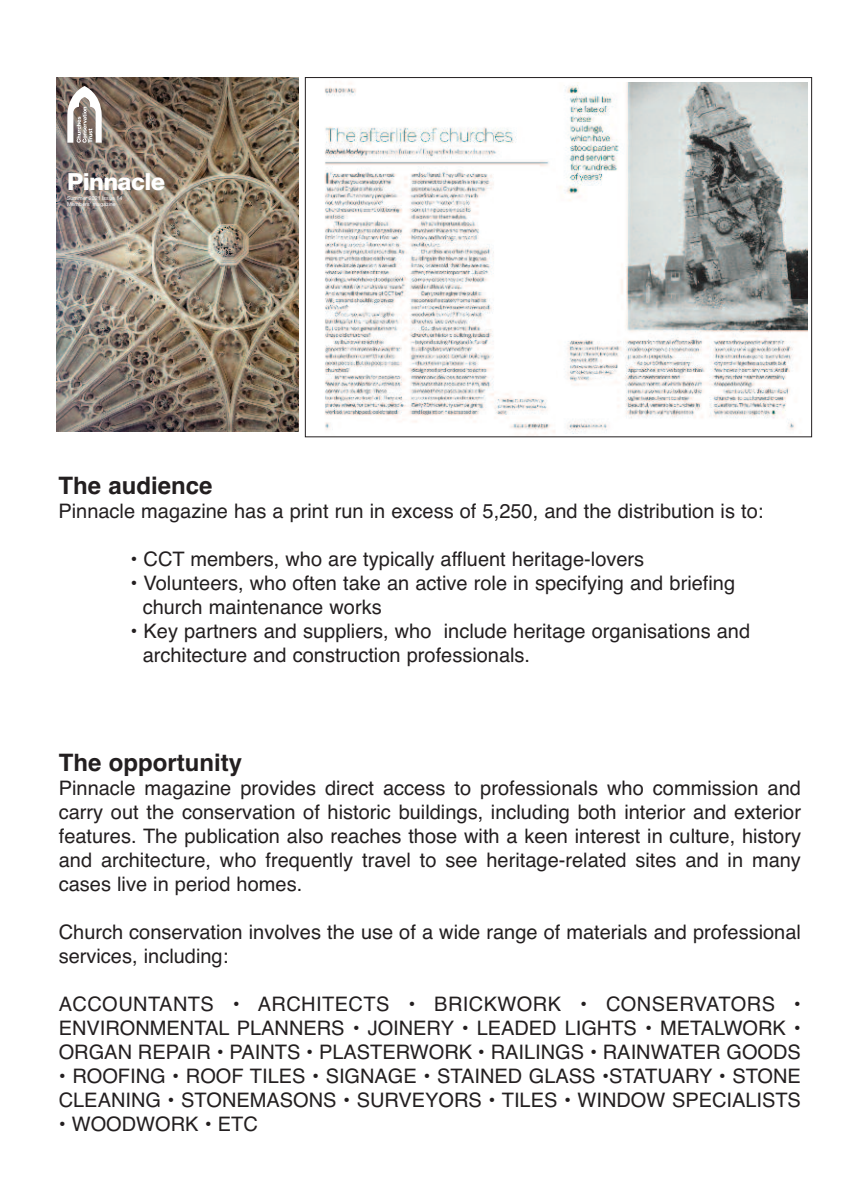
<style>
.page{position:relative;width:842px;height:1191px;background:#fff}
.page>*{position:absolute;margin:0;border:0;box-sizing:border-box;transform-origin:0 0}
.t1{font:700 24px "Helvetica";color:#231f20}
.t2{font:800 23.6px "Helvetica Neue";letter-spacing:-.025em;color:#fff}
.t3{font:20px/24px "Helvetica";color:#231f20}
.t4{font:5.4px/6.4px "Helvetica Neue";color:#fff}
</style>
<div class="page">
<img style="left:324px;top:83px;width:231px;height:352px">
<img style="left:560px;top:83px;width:247px;height:349px">
<img style="left:57px;top:78px;width:241px;height:354px">
<svg style="left:67px;top:86px;width:35px;height:57px"></svg>
<p class="t2" style="left:67px;top:173px;width:100px">Pinnacle</p>
<p class="t4" style="left:67px;top:195px;width:57px">Summer 2021 Issue 14<br>Members’ magazine</p>
<p class="t1" style="left:58px;top:471px;width:156px">The audience</p>
<p class="t3" style="left:58px;top:499px;width:706px">Pinnacle magazine has a print run in excess of 5,250, and the distribution is to:</p>
<p class="t3" style="left:130px;top:547px;width:515px">• CCT members, who are typically affluent heritage-lovers</p>
<p class="t3" style="left:143px;top:571px;width:594px;text-indent:-12px">• Volunteers, who often take an active role in specifying and briefing church maintenance works</p>
<p class="t3" style="left:143px;top:619px;width:609px;text-indent:-12px">• Key partners and suppliers, who include heritage organisations and architecture and construction professionals.</p>
<p class="t1" style="left:59px;top:748px;width:185px">The opportunity</p>
<p class="t3" style="left:59px;top:775px;width:744px;text-align:justify">Pinnacle magazine provides direct access to professionals who commission and carry out the conservation of historic buildings, including both interior and exterior features. The publication also reaches those with a keen interest in culture, history and architecture, who frequently travel to see heritage-related sites and in many cases live in period homes.</p>
<p class="t3" style="left:59px;top:919px;width:744px">Church conservation involves the use of a wide range of materials and professional services, including:</p>
<p class="t3" style="left:59px;top:991px;width:744px;text-align:justify">ACCOUNTANTS • ARCHITECTS • BRICKWORK • CONSERVATORS • ENVIRONMENTAL PLANNERS • JOINERY • LEADED LIGHTS • METALWORK • ORGAN REPAIR • PAINTS • PLASTERWORK • RAILINGS • RAINWATER GOODS</p>
<p class="t3" style="left:59px;top:1063px;width:744px">• ROOFING • ROOF TILES • SIGNAGE • STAINED GLASS •STATUARY • STONE<br>CLEANING • STONEMASONS • SURVEYORS • TILES • WINDOW SPECIALISTS</p>
<p class="t3" style="left:59px;top:1111px;width:200px">• WOODWORK • ETC</p>
</div>
